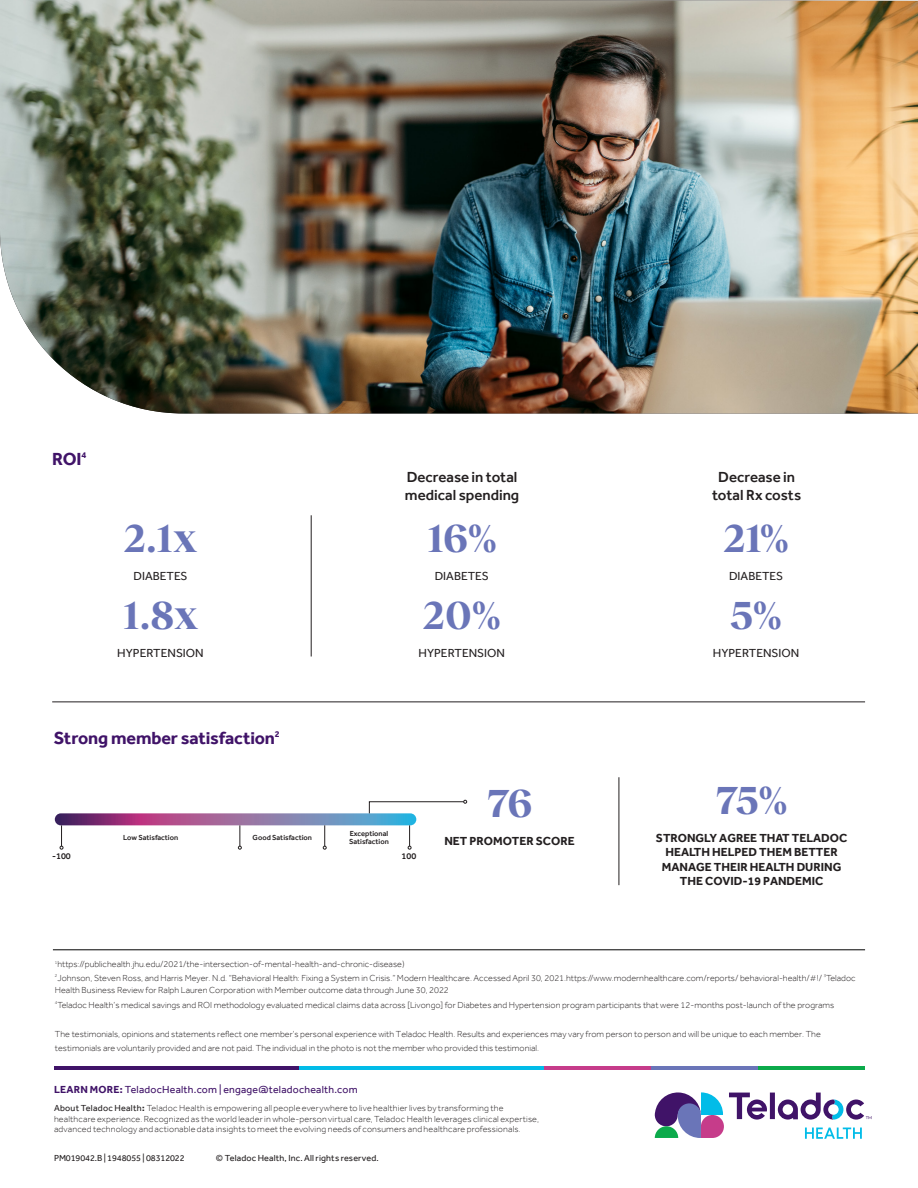
<style>
.page{position:relative;width:918px;height:1188px;background:#fff}
.page>*{position:absolute;margin:0;border:0;box-sizing:border-box;transform-origin:0 0}
.t1{font:700 40.5px "Reckless Neue";letter-spacing:-.03em;color:#6a75b8}
.t2{font:700 18px "Effra";letter-spacing:-.01em;color:#401368}
.t3{font:500 15px "Effra";color:#231f20}
.t4{font:700 12px/14.4px "Effra";color:#231f20;text-align:center}
.t5{font:12px "Effra";color:#231f20}
.t6{font:10.5px "Effra";letter-spacing:.02em;color:#401368}
.t7{font:300 9px/13px "Effra";color:#231f20}
.t8{font:300 9px/10.5px "Effra";letter-spacing:.02em;color:#231f20}
.t9{font:9px "Effra";letter-spacing:.01em;color:#231f20}
.t10{font:9px "Effra";letter-spacing:-.01em;color:#231f20}
.t11{font:500 9px "Effra";color:#231f20}
.t12{font:500 7.5px/7.5px "Effra";color:#231f20}
.s1{font-weight:700}
.s2{font-weight:400}
.s3{font-style:inherit}
</style>
<div class="page">
<hr style="left:52px;top:702px;width:813px;height:1px;background:#231f20">
<hr style="left:619px;top:777px;width:1px;height:108px;background:#231f20">
<hr style="left:311px;top:515px;width:1px;height:142px;background:#231f20">
<svg style="left:55px;top:813px;width:361px;height:12px;background:#856ca1"></svg>
<svg style="left:369px;top:800px;width:98px;height:14px"></svg>
<hr style="left:53px;top:950px;width:812px;height:1px;background:#000">
<hr style="left:54px;top:1066px;width:811px;height:4px;background:#401368">
<hr style="left:299px;top:1066px;width:566px;height:4px;background:#02bce8">
<hr style="left:544px;top:1066px;width:321px;height:4px;background:#c63c8a">
<hr style="left:651px;top:1066px;width:214px;height:4px;background:#6a75b8">
<hr style="left:758px;top:1066px;width:107px;height:4px;background:#0caa4b">
<svg style="left:60px;top:825px;width:3px;height:25px"></svg>
<svg style="left:238px;top:825px;width:4px;height:25px"></svg>
<svg style="left:408px;top:825px;width:3px;height:25px"></svg>
<svg style="left:323px;top:825px;width:4px;height:25px"></svg>
<img style="left:0;top:0;width:918px;height:413px">
<svg style="left:655px;top:1092px;width:216px;height:47px"></svg>
<p class="t2" style="left:52px;top:448px;width:36px">ROI<sup>4</sup></p>
<p class="t3" style="left:407px;top:468px;width:112px">Decrease in total</p>
<p class="t3" style="left:718px;top:468px;width:78px">Decrease in</p>
<p class="t3" style="left:405px;top:486px;width:116px">medical spending</p>
<p class="t3" style="left:712px;top:486px;width:91px">total Rx costs</p>
<p class="t1" style="left:124px;top:509px;width:75px">2.1x</p>
<p class="t1" style="left:427px;top:509px;width:71px">16%</p>
<p class="t1" style="left:724px;top:509px;width:67px">21%</p>
<p class="t5" style="left:134px;top:569px;width:56px">DIABETES</p>
<p class="t5" style="left:435px;top:569px;width:56px">DIABETES</p>
<p class="t5" style="left:729px;top:569px;width:56px">DIABETES</p>
<p class="t1" style="left:123px;top:585px;width:77px">1.8x</p>
<p class="t1" style="left:423px;top:585px;width:79px">20%</p>
<p class="t1" style="left:731px;top:585px;width:53px">5%</p>
<p class="t5" style="left:117px;top:645px;width:88px">HYPERTENSION</p>
<p class="t5" style="left:419px;top:645px;width:88px">HYPERTENSION</p>
<p class="t5" style="left:713px;top:645px;width:88px">HYPERTENSION</p>
<p class="t2" style="left:54px;top:728px;width:227px">Strong member satisfaction<sup>2</sup></p>
<p class="t11" style="left:52px;top:851px;width:20px">-100</p>
<p class="t12" style="left:123px;top:834px;width:57px">Low Satisfaction</p>
<p class="t12" style="left:253px;top:834px;width:61px">Good Satisfaction</p>
<p class="t12" style="left:349px;top:830px;width:41px">Exceptional<br>Satisfaction</p>
<p class="t11" style="left:402px;top:851px;width:16px">100</p>
<p class="t1" style="left:487px;top:774px;width:47px">76</p>
<p class="t1" style="left:716px;top:771px;width:73px">75%</p>
<p class="t4" style="left:444px;top:834px;width:132px">NET PROMOTER SCORE</p>
<p class="t4" style="left:656px;top:831px;width:193px">STRONGLY AGREE THAT TELADOC<br>HEALTH HELPED THEM BETTER<br>MANAGE THEIR HEALTH DURING<br>THE COVID-19 PANDEMIC</p>
<p class="t7" style="left:55px;top:957px;width:802px"><sup>1</sup>https://publichealth.jhu.edu/2021/the-intersection-of-mental-health-and-chronic-disease)<br><sup>2</sup>Johnson, Steven Ross, and Harris Meyer. N.d. “Behavioral Health: Fixing a System in Crisis.” Modern Healthcare. Accessed April 30, 2021.https://www.modernhealthcare.com/reports/ behavioral-health/#!/ <sup>3</sup>Teladoc<br>Health Business Review for Ralph Lauren Corporation with Member outcome data through June 30, 2022</p>
<p class="t7" style="left:55px;top:998px;width:781px"><sup>4</sup>Teladoc Health’s medical savings and ROI methodology evaluated medical claims data across [Livongo] for Diabetes and Hypertension program participants that were 12-months post-launch of the programs</p>
<p class="t7" style="left:55px;top:1027px;width:767px;line-height:13.5px">The testimonials, opinions and statements reflect one member’s personal experience with Teladoc Health. Results and experiences may vary from person to person and will be unique to each member. The testimonials are voluntarily provided and are not paid. The individual in the photo is not the member who provided this testimonial.</p>
<p class="t6" style="left:54px;top:1084px;width:305px"><span class="s1">LEARN MORE:</span> TeladocHealth.com | engage@teladochealth.com</p>
<p class="t8" style="left:54px;top:1103px;width:487px"><span class="s2">About Teladoc Health</span><span class="s1">:</span> Teladoc Health is empowering all people everywhere to live healthier lives by transforming the healthcare experience. Recognized as the world leader in whole-person virtual care, Teladoc Health leverages clinical expertise, advanced technology and actionable data insights to meet the evolving needs of consumers and healthcare professionals.</p>
<p class="t10" style="left:54px;top:1153px;width:132px">PM019042.<span class="s3">B</span> | 1948055 | 08312022</p>
<p class="t9" style="left:216px;top:1153px;width:164px">© Teladoc Health, Inc. All rights reserved.</p>
</div>
